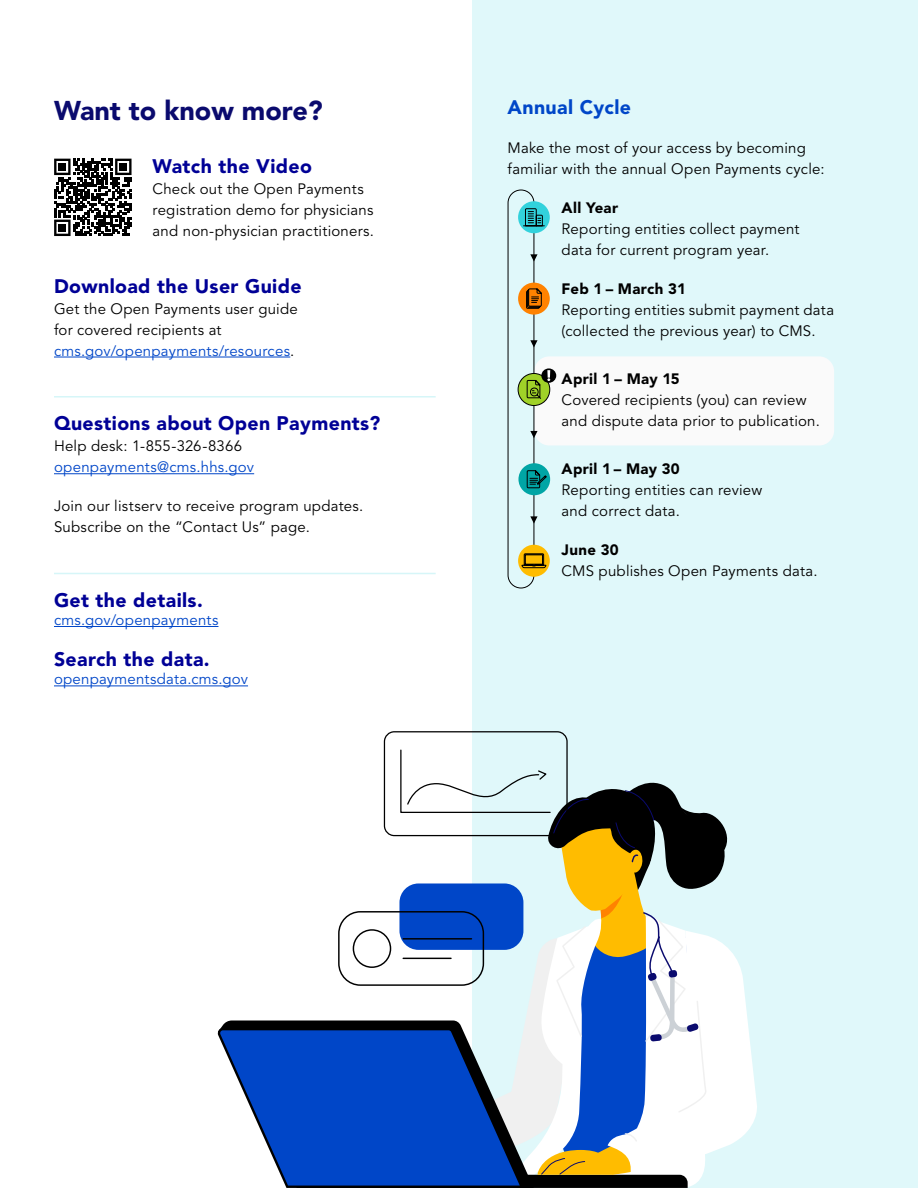
<style>
.page{position:relative;width:918px;height:1188px;background:#fff}
.page>*{position:absolute;margin:0;border:0;box-sizing:border-box;transform-origin:0 0}
.t1{font:900 27px "Avenir LT Std";color:#0a0a6e}
.t2{font:900 19.5px "Avenir LT Std";letter-spacing:.02em;color:#000096}
.t3{font:900 19.5px "Avenir LT Std";letter-spacing:.02em;color:#0046c8}
.t4{font:15px/21px "Avenir LT Std";letter-spacing:.015em;color:#000}
.t5{font:15px "Avenir LT Std";letter-spacing:.02em;color:#0046c8}
.t6{font:900 15px "Avenir LT Std";letter-spacing:.02em;color:#000}
.s1{color:#0046c8}
</style>
<div class="page">
<div style="left:472px;top:0;width:446px;height:1188px;background:#e0f8fa"></div>
<hr style="left:54px;top:357px;width:236px;height:1px;background:#0046c8">
<hr style="left:54px;top:473px;width:200px;height:1px;background:#0046c8">
<hr style="left:54px;top:396px;width:382px;height:2px;background:#d6f6f8">
<hr style="left:54px;top:626px;width:164px;height:1px;background:#0046c8">
<hr style="left:54px;top:686px;width:194px;height:1px;background:#0046c8">
<hr style="left:54px;top:573px;width:382px;height:1px;background:#d6f6f8">
<svg style="left:221px;top:1021px;width:162px;height:7px"></svg>
<svg style="left:217px;top:1028px;width:166px;height:160px;fill:#0046c8"></svg>
<svg style="left:383px;top:731px;width:374px;height:457px"></svg>
<div style="left:353px;top:929px;width:38px;height:39px;border:1px solid #000;border-radius:50%"></div>
<div style="left:534px;top:356px;width:300px;height:89px;background:#fafafa;border-radius:15px"></div>
<div style="left:508px;top:190px;width:26px;height:398px;border:1px solid #000;border-radius:13px"></div>
<svg style="left:530px;top:431px;width:8px;height:7px"></svg>
<svg style="left:530px;top:516px;width:8px;height:8px"></svg>
<svg style="left:530px;top:340px;width:8px;height:7px"></svg>
<svg style="left:530px;top:254px;width:8px;height:8px"></svg>
<svg style="left:518px;top:463px;width:32px;height:32px"></svg>
<svg style="left:527px;top:470px;width:20px;height:18px"></svg>
<div style="left:518px;top:374px;width:32px;height:32px;background:#a0d228;border-radius:50%"></div>
<div style="left:518px;top:373px;width:32px;height:33px;border:1px solid #000;border-radius:50%"></div>
<svg style="left:527px;top:380px;width:14px;height:19px"></svg>
<svg style="left:518px;top:201px;width:32px;height:32px"></svg>
<svg style="left:523px;top:208px;width:22px;height:18px"></svg>
<svg style="left:518px;top:545px;width:32px;height:32px"></svg>
<svg style="left:522px;top:553px;width:24px;height:15px"></svg>
<div style="left:518px;top:283px;width:32px;height:32px;background:#ff8200;border-radius:50%"></div>
<svg style="left:526px;top:288px;width:16px;height:21px"></svg>
<svg style="left:541px;top:368px;width:15px;height:15px"></svg>
<svg style="left:547px;top:370px;width:3px;height:11px"></svg>
<svg style="left:54px;top:159px;width:78px;height:77px"></svg>
<h2 class="t1" style="left:54px;top:94px;width:270px">Want to know more?</h2>
<h3 class="t2" style="left:153px;top:154px;width:161px">Watch the Video</h3>
<p class="t4" style="left:153px;top:178px;width:223px">Check out the Open Payments registration demo for physicians and non-physician practitioners.</p>
<h3 class="t2" style="left:54px;top:274px;width:249px">Download the User Guide</h3>
<p class="t4" style="left:54px;top:298px;width:245px">Get the Open Payments user guide for covered recipients at <span class="s1">cms.gov/openpayments/resources</span>.</p>
<h3 class="t2" style="left:54px;top:412px;width:328px">Questions about Open Payments?</h3>
<p class="t4" style="left:54px;top:436px;width:190px">Help desk: 1-855-326-8366</p>
<p class="t5" style="left:54px;top:458px;width:202px">openpayments@cms.hhs.gov</p>
<p class="t4" style="left:54px;top:496px;width:311px">Join our listserv to receive program updates.<br>Subscribe on the “Contact Us” page.</p>
<h3 class="t2" style="left:54px;top:588px;width:150px">Get the details.</h3>
<p class="t5" style="left:54px;top:611px;width:166px">cms.gov/openpayments</p>
<h3 class="t2" style="left:54px;top:648px;width:157px">Search the data.</h3>
<p class="t5" style="left:54px;top:671px;width:196px">openpaymentsdata.cms.gov</p>
<h2 class="t3" style="left:508px;top:96px;width:125px">Annual Cycle</h2>
<p class="t4" style="left:508px;top:138px;width:318px">Make the most of your access by becoming familiar with the annual Open Payments cycle:</p>
<p class="t6" style="left:562px;top:199px;width:58px">All Year</p>
<p class="t4" style="left:562px;top:219px;width:240px">Reporting entities collect payment data for current program year.</p>
<p class="t6" style="left:562px;top:280px;width:126px">Feb 1 – March 31</p>
<p class="t4" style="left:562px;top:300px;width:274px">Reporting entities submit payment data (collected the previous year) to CMS.</p>
<p class="t6" style="left:562px;top:370px;width:120px">April 1 – May 15</p>
<p class="t4" style="left:562px;top:390px;width:260px">Covered recipients (you) can review and dispute data prior to publication.</p>
<p class="t6" style="left:562px;top:460px;width:120px">April 1 – May 30</p>
<p class="t4" style="left:562px;top:480px;width:202px">Reporting entities can review and correct data.</p>
<p class="t6" style="left:562px;top:541px;width:59px">June 30</p>
<p class="t4" style="left:562px;top:561px;width:257px">CMS publishes Open Payments data.</p>
</div>
